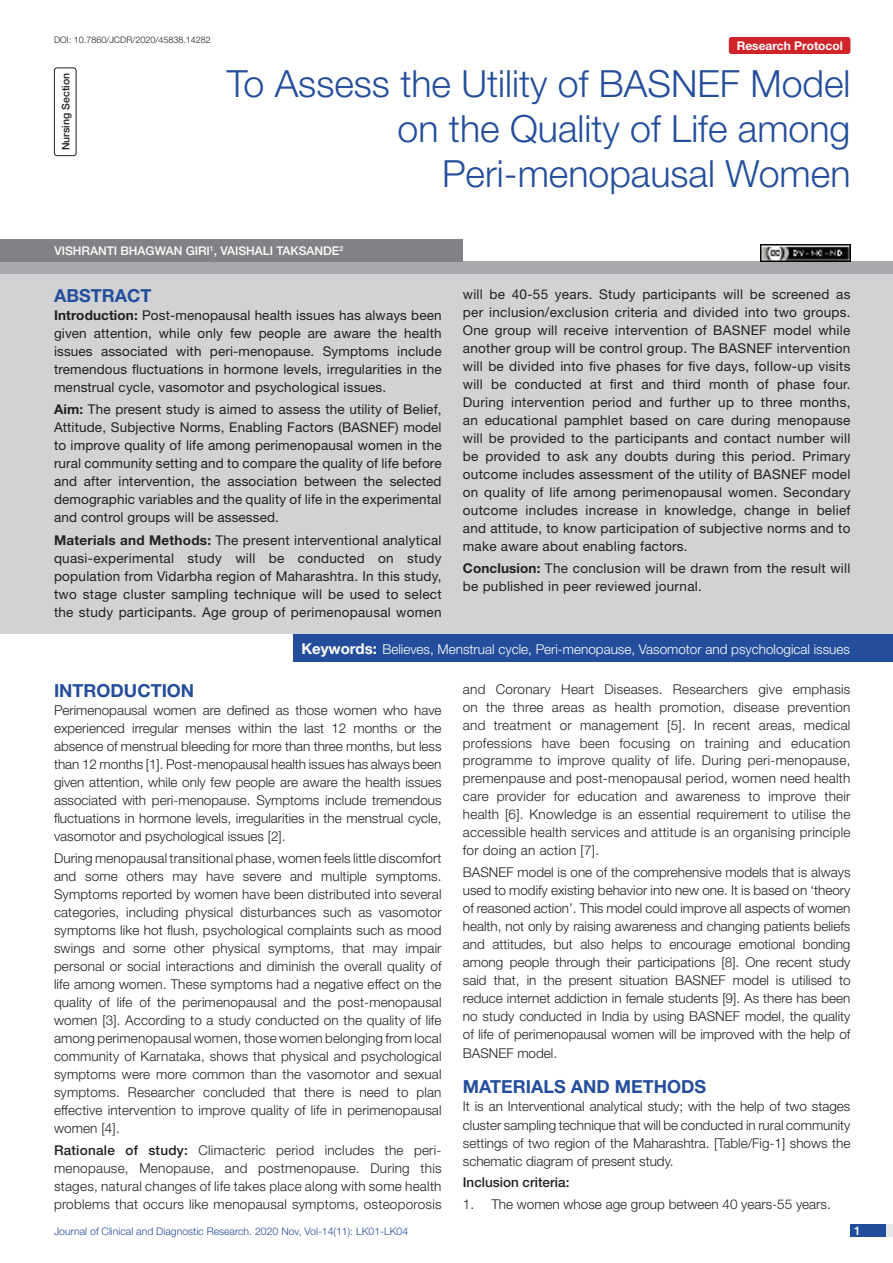
<style>
.page{position:relative;width:893px;height:1263px;background:#fff}
.page>*{position:absolute;margin:0;border:0;box-sizing:border-box;transform-origin:0 0}
.t1{font:300 37.5px/45px "Helvetica Neue";color:#244e9b;text-align:right}
.Heading{font:700 18px "Helvetica Neue";color:#244e9b}
.Abstract_head{font:700 18px "Helvetica Neue";color:#244e9b}
.Body_text{font:300 13.5px/18px "Helvetica Neue";color:#231f20;text-align:justify}
.Abstract_Text{font:13.5px/18px "Helvetica Neue";letter-spacing:.02em;color:#231f20;text-align:justify}
.Key_words{font:300 13.5px "Helvetica Neue";color:#fff}
.NO_TAB{font:300 13.5px "Helvetica Neue";color:#231f20}
.Body_text-2{font:500 13.5px "Helvetica Neue";color:#231f20}
.Author{font:500 12px "Helvetica Neue";color:#fff}
.t2{font:700 12px "Helvetica Neue";color:#fff}
.t3{font:300 10.5px "Helvetica Neue";color:#244e9b}
.section{font:500 10.5px "Helvetica Neue";color:#231f20}
.DOI{font:300 9px "Helvetica Neue";color:#231f20}
.s1{font-weight:700}
.s2{font-weight:700;font-size:15px}
.s3{font-weight:500}
</style>
<div class="page">
<div style="left:850px;top:1224px;width:43px;height:13px;background:#e6e7e9"></div>
<div style="left:850px;top:1224px;width:35px;height:13px;background:#214c99"></div>
<div style="left:54px;top:68px;width:22px;height:88px;border:1px solid #231f20;border-radius:3px"></div>
<div style="left:729px;top:37px;width:121px;height:17px;background:#d1232a;border-radius:3px"></div>
<div style="left:0;top:262px;width:893px;height:12px;background:#a8a9ad"></div>
<div style="left:0;top:239px;width:463px;height:23px;background:#808285"></div>
<div style="left:0;top:274px;width:893px;height:360px;background:#d1d2d4"></div>
<div style="left:293px;top:634px;width:600px;height:28px;background:#244e9b"></div>
<img style="left:760px;top:245px;width:90px;height:17px">
<p class="DOI" style="left:54px;top:35px;width:158px">DOI: 10.7860/JCDR/2020/45838.14282</p>
<p class="section" style="left:59px;top:150px;width:79px;rotate:-90deg">Nursing Section</p>
<p class="t1" style="left:227px;top:60px;width:625px">To Assess the Utility of BASNEF Model on the Quality of Life among<br>Peri-menopausal Women</p>
<p class="t2" style="left:737px;top:38px;width:108px">Research Protocol</p>
<p class="Author" style="left:54px;top:244px;width:138px">Vis hranti Bhagwan Giri</p>
<p class="Author" style="left:210px;top:244px;width:135px"><sup>1</sup>, Vais hali Taksande<sup>2</sup></p>
<p class="Abstract_head" style="left:54px;top:284px;width:99px">ABSTRACT</p>
<p class="Abstract_Text" style="left:54px;top:306px;width:389px"><span class="s1">Introduction:</span> Post-menopausal health issues has always been given attention, while only few people are aware the health issues associated with peri-menopause. Symptoms include tremendous fluctuations in hormone levels, irregularities in the menstrual cycle, vasomotor and psychological issues.</p>
<p class="Abstract_Text" style="left:54px;top:400px;width:389px"><span class="s1">Aim:</span> The present study is aimed to assess the utility of Belief, Attitude, Subjective Norms, Enabling Factors (BASNEF) model to improve quality of life among perimenopausal women in the rural community setting and to compare the quality of life before and after intervention, the association between the selected demographic variables and the quality of life in the experimental and control groups will be assessed.</p>
<p class="Abstract_Text" style="left:54px;top:531px;width:389px"><span class="s1">Materials and Methods:</span> The present interventional analytical quasi-experimental study will be conducted on study population from Vidarbha region of Maharashtra. In this study, two stage cluster sampling technique will be used to select the study participants. Age group of perimenopausal women</p>
<p class="Abstract_Text" style="left:463px;top:285px;width:389px">will be 40-55 years. Study participants will be screened as per inclusion/exclusion criteria and divided into two groups.<br>One group will receive intervention of BASNEF model while another group will be control group. The BASNEF intervention will be divided into five phases for five days, follow-up visits will be conducted at first and third month of phase four.<br>During intervention period and further up to three months, an educational pamphlet based on care during menopause will be provided to the participants and contact number will be provided to ask any doubts during this period. Primary outcome includes assessment of the utility of BASNEF model on quality of life among perimenopausal women. Secondary outcome includes increase in knowledge, change in belief and attitude, to know participation of subjective norms and to make aware about enabling factors.</p>
<p class="Abstract_Text" style="left:463px;top:559px;width:389px"><span class="s1">Conclusion:</span> The conclusion will be drawn from the result will be published in peer reviewed journal.</p>
<p class="Key_words" style="left:301px;top:640px;width:550px"><span class="s2">Keywords:</span> Believes, Menstrual cycle, Peri-menopause, Vasomotor and psychological issues</p>
<p class="Heading" style="left:54px;top:680px;width:142px">INTRODUCTION</p>
<p class="Body_text" style="left:54px;top:701px;width:389px">Perimenopausal women are defined as those women who have experienced irregular menses within the last 12 months or the absence of menstrual bleeding for more than three months, but less than 12 months [1]. Post-menopausal health issues has always been given attention, while only few people are aware the health issues associated with peri-menopause. Symptoms include tremendous fluctuations in hormone levels, irregularities in the menstrual cycle, vasomotor and psychological issues [2].</p>
<p class="Body_text" style="left:54px;top:849px;width:389px">During menopausal transitional phase, women feels little discomfort and some others may have severe and multiple symptoms.<br>Symptoms reported by women have been distributed into several categories, including physical disturbances such as vasomotor symptoms like hot flush, psychological complaints such as mood swings and some other physical symptoms, that may impair personal or social interactions and diminish the overall quality of life among women. These symptoms had a negative effect on the quality of life of the perimenopausal and the post-menopausal women [3]. According to a study conducted on the quality of life among perimenopausal women, those women belonging from local community of Karnataka, shows that physical and psychological symptoms were more common than the vasomotor and sexual symptoms. Researcher concluded that there is need to plan effective intervention to improve quality of life in perimenopausal women [4].</p>
<p class="Body_text" style="left:54px;top:1141px;width:389px"><span class="s3">Rationale of study:</span> Climacteric period includes the peri&shy;menopause, Menopause, and postmenopause. During this stages, natural changes of life takes place along with some health problems that occurs like menopausal symptoms, osteoporosis</p>
<p class="Body_text" style="left:463px;top:680px;width:389px">and Coronary Heart Diseases. Researchers give emphasis on the three areas as health promotion, disease prevention and treatment or management [5]. In recent areas, medical professions have been focusing on training and education programme to improve quality of life. During peri-menopause, premenpause and post-menopausal period, women need health care provider for education and awareness to improve their health [6]. Knowledge is an essential requirement to utilise the accessible health services and attitude is an organising principle for doing an action [7].</p>
<p class="Body_text" style="left:463px;top:863px;width:389px">BASNEF model is one of the comprehensive models that is always used to modify existing behavior into new one. It is based on ‘theory of reasoned action’. This model could improve all aspects of women health, not only by raising awareness and changing patients beliefs and attitudes, but also helps to encourage emotional bonding among people through their participations [8]. One recent study said that, in the present situation BASNEF model is utilised to reduce internet addiction in female students [9]. As there has been no study conducted in India by using BASNEF model, the quality of life of perimenopausal women will be improved with the help of BASNEF model.</p>
<p class="Heading" style="left:463px;top:1076px;width:245px">MATERIALS AND METHODS</p>
<p class="Body_text" style="left:463px;top:1097px;width:389px">It is an Interventional analytical study; with the help of two stages cluster sampling technique that will be conducted in rural community settings of two region of the Maharashtra. [Table/Fig-1] shows the schematic diagram of present study.</p>
<p class="Body_text-2" style="left:463px;top:1174px;width:108px">Inclusion criteria:</p>
<p class="NO_TAB" style="left:463px;top:1196px;width:369px">1. The women whose age group between 40 years-55 years.</p>
<p class="t3" style="left:54px;top:1225px;width:356px">Journal of Clinical and Diagnostic Research. 2020 Nov, Vol-14(11): LK01-LK04</p>
<p class="Author" style="left:854px;top:1223px;width:8px">1</p>
</div>
